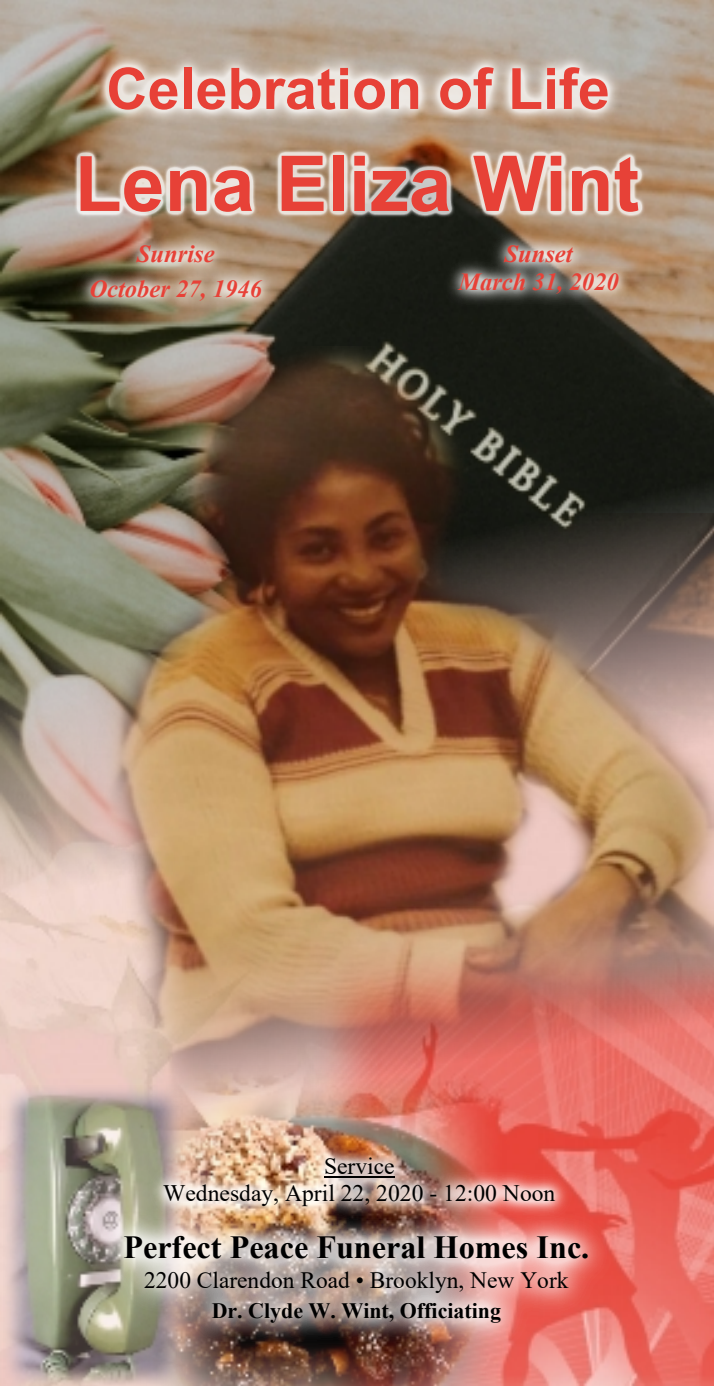
<style>
.page{position:relative;width:714px;height:1386px;background:#fff}
.page>*{position:absolute;margin:0;border:0;box-sizing:border-box;transform-origin:0 0}
.t1{font:700 77px "Arial";color:#e74137}
.t2{font:700 57.4px "Arial";color:#e74137}
.t3{font:700 32.2px "Times New Roman";color:#000}
.t4{font:italic 700 24.5px/34.8px "Times New Roman";color:#e74137;text-align:center}
.t5{font:23.62px/27.1px "Times New Roman";color:#000;text-align:center}
.t6{font:23.45px "Times New Roman";color:#000}
.t7{font:700 21.88px "Times New Roman";color:#000}
</style>
<div class="page">
<img style="left:0;top:0;width:714px;height:1386px">
<img style="left:183px;top:1110px;width:318px;height:276px">
<img style="left:43px;top:219px;width:265px;height:113px">
<img style="left:406px;top:243px;width:265px;height:90px">
<img style="left:48px;top:32px;width:620px;height:114px">
<img style="left:56px;top:127px;width:622px;height:116px">
<img style="left:4px;top:1086px;width:179px;height:300px">
<img style="left:30px;top:1192px;width:653px;height:183px">
<img style="left:79px;top:1131px;width:561px;height:104px">
<hr style="left:324px;top:1176px;width:71px;height:1px;background:#000">
<img style="left:74px;top:347px;width:640px;height:763px">
<h2 class="t2" style="left:106px;top:67px;width:505px">Celebration of Life</h2>
<h1 class="t1" style="left:75px;top:155px;width:566px">Lena Eliza Wint</h1>
<p class="t4" style="left:90px;top:239px;width:174px">Sunrise<br>October 27, 1946</p>
<p class="t4" style="left:458px;top:242px;width:162px;line-height:28.2px">Sunset<br>March 31, 2020</p>
<p class="t5" style="left:163px;top:1155px;width:394px">Service<br>Wednesday, April 22, 2020 - 12:00 Noon</p>
<h3 class="t3" style="left:123px;top:1236px;width:467px">Perfect Peace Funeral Homes Inc.</h3>
<p class="t6" style="left:144px;top:1272px;width:426px">2200 Clarendon Road • Brooklyn, New York</p>
<p class="t7" style="left:212px;top:1303px;width:291px">Dr. Clyde W. Wint, Officiating</p>
</div>
